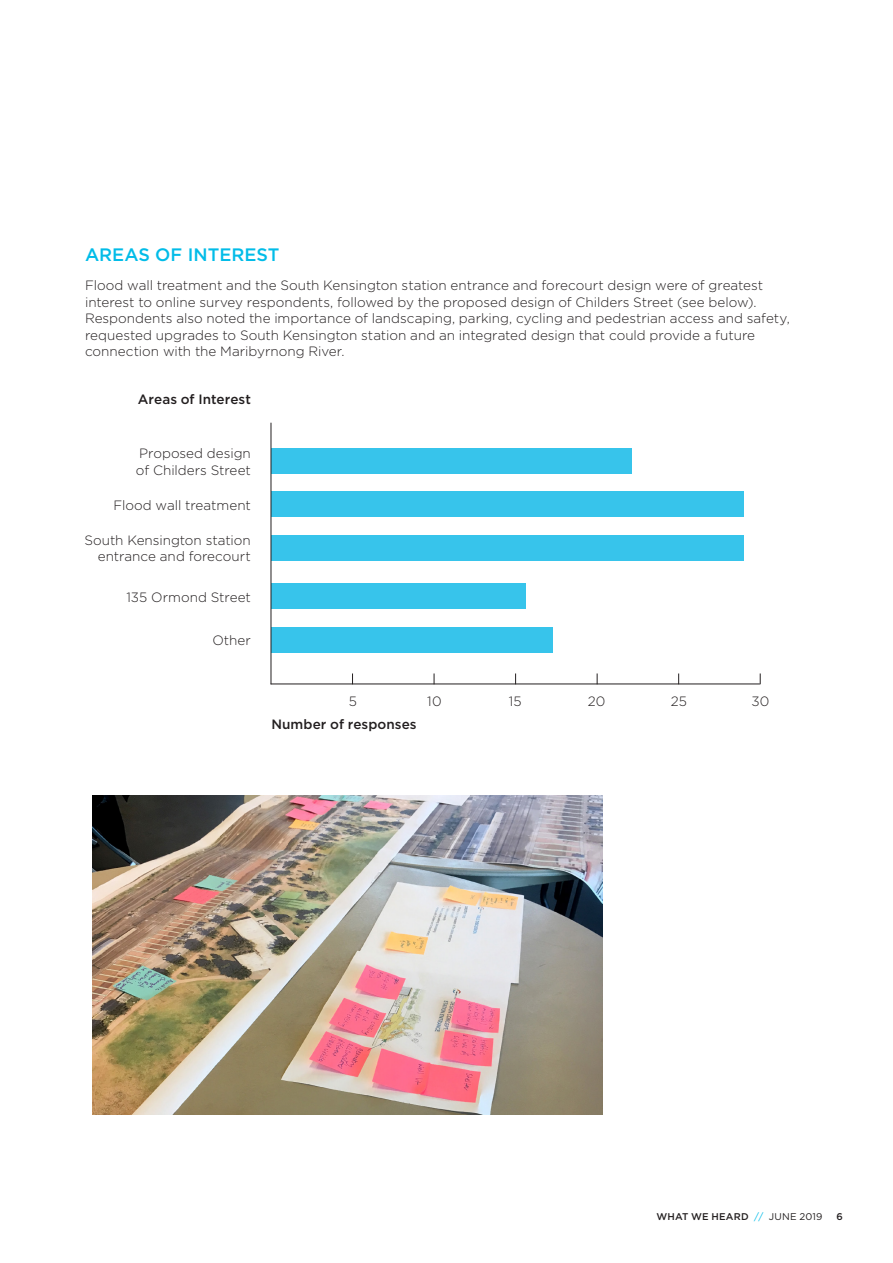
<style>
.page{position:relative;width:893px;height:1263px;background:#fff}
.page>*{position:absolute;margin:0;border:0;box-sizing:border-box;transform-origin:0 0}
.t1{font:500 18px "Gotham";color:#02bce8}
.BODY_COPY{font:300 13.5px/16.5px "Gotham";color:#231f20}
.BODY_COPY-2{font:500 13.5px "Gotham";letter-spacing:.005em;color:#231f20}
.BODY_COPY-3{font:500 9.75px "Gotham";letter-spacing:.015em;color:#231f20}
.s1{font-weight:400;color:#02bce8}
.s2{font-weight:400}
</style>
<div class="page">
<img style="left:93px;top:796px;width:510px;height:319px">
<div style="left:271px;top:448px;width:361px;height:26px;background:#37c4eb"></div>
<div style="left:271px;top:492px;width:472px;height:25px;background:#37c4eb"></div>
<div style="left:271px;top:535px;width:472px;height:25px;background:#37c4eb"></div>
<div style="left:271px;top:584px;width:254px;height:25px;background:#37c4eb"></div>
<div style="left:271px;top:627px;width:281px;height:25px;background:#37c4eb"></div>
<hr style="left:271px;top:423px;width:1px;height:261px;background:#231f20">
<hr style="left:271px;top:683px;width:489px;height:1px;background:#231f20">
<h4 class="t1" style="left:85px;top:243px;width:196px">AREAS OF INTEREST</h4>
<p class="BODY_COPY" style="left:85px;top:277px;width:706px">Flood wall treatment and the South Kensington station entrance and forecourt design were of greatest interest to online survey respondents, followed by the proposed design of Childers Street (see below).<br>Respondents also noted the importance of landscaping, parking, cycling and pedestrian access and safety, requested upgrades to South Kensington station and an integrated design that could provide a future connection with the Maribyrnong River.</p>
<p class="BODY_COPY-2" style="left:138px;top:391px;width:114px">Areas of Interest</p>
<p class="BODY_COPY" style="left:136px;top:445px;width:116px">Proposed design of Childers Street</p>
<p class="BODY_COPY" style="left:113px;top:496px;width:139px">Flood wall treatment</p>
<p class="BODY_COPY" style="left:84px;top:531px;width:168px;text-align:right">South Kensington station entrance and forecourt</p>
<p class="BODY_COPY" style="left:126px;top:588px;width:126px">135 Ormond Street</p>
<p class="BODY_COPY" style="left:212px;top:632px;width:40px">Other</p>
<p class="BODY_COPY" style="left:349px;top:692px;width:10px">5</p>
<p class="BODY_COPY-2" style="left:271px;top:716px;width:147px">Number of responses</p>
<p class="BODY_COPY" style="left:427px;top:692px;width:16px">10</p>
<p class="BODY_COPY" style="left:509px;top:692px;width:14px">15</p>
<p class="BODY_COPY" style="left:588px;top:692px;width:19px">20</p>
<p class="BODY_COPY" style="left:671px;top:692px;width:18px">25</p>
<p class="BODY_COPY" style="left:752px;top:692px;width:19px">30</p>
<p class="BODY_COPY-3" style="left:656px;top:1210px;width:168px">WHAT WE HEARD <span class="s1">//</span> <span class="s2">JUNE 2019</span></p>
<p class="BODY_COPY-3" style="left:837px;top:1210px;width:8px">6</p>
</div>
